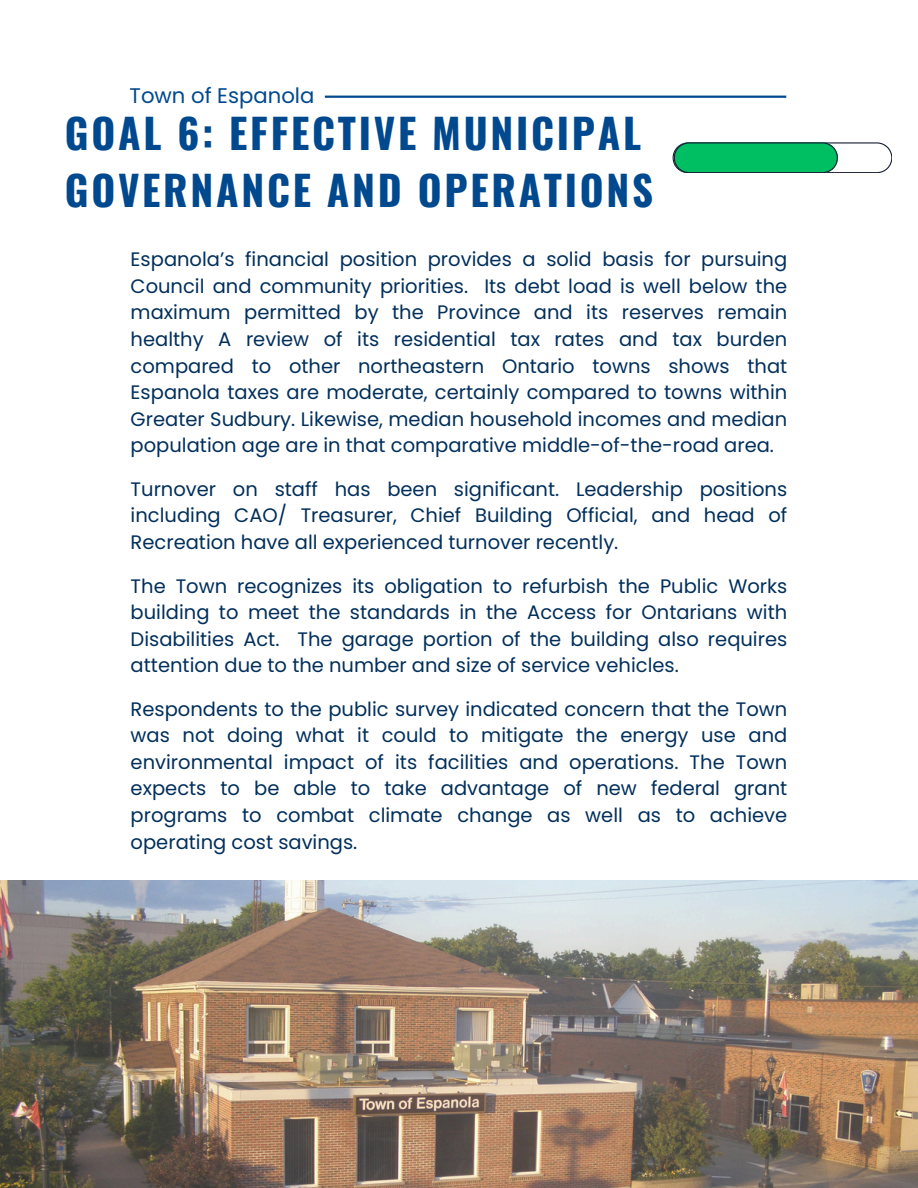
<style>
.page{position:relative;width:918px;height:1188px;background:#fff}
.page>*{position:absolute;margin:0;border:0;box-sizing:border-box;transform-origin:0 0}
.t1{font:700 40.95px/57.2px "Oswald";letter-spacing:.065em;color:#00498f}
.t2{font:21.15px "Poppins";color:#00498f}
.t3{font:19.5px/26.5px "Poppins";color:#022f5b;text-align:justify}
</style>
<div class="page">
<hr style="left:325px;top:96px;width:461px;height:2px;background:#00498f">
<img style="left:0;top:881px;width:918px;height:307px">
<svg style="left:673px;top:142px;width:219px;height:31px"></svg>
<p class="t2" style="left:130px;top:81px;width:186px">Town of Espanola</p>
<p class="t1" style="left:65px;top:103px;width:590px">GOAL 6: EFFECTIVE MUNICIPAL<br>GOVERNANCE AND OPERATIONS</p>
<p class="t3" style="left:131px;top:246px;width:658px">Espanola’s financial position provides a solid basis for pursuing Council and community priorities. Its debt load is well below the maximum permitted by the Province and its reserves remain healthy A review of its residential tax rates and tax burden compared to other northeastern Ontario towns shows that Espanola taxes are moderate, certainly compared to towns within Greater Sudbury. Likewise, median household incomes and median population age are in that comparative middle-of-the-road area.</p>
<h1 class="t3" style="left:131px;top:476px;width:658px">Turnover on staff has been significant. Leadership positions including CAO/ Treasurer, Chief Building Official, and head of Recreation have all experienced turnover recently.</h1>
<p class="t3" style="left:131px;top:572px;width:658px">The Town recognizes its obligation to refurbish the Public Works building to meet the standards in the Access for Ontarians with Disabilities Act. The garage portion of the building also requires attention due to the number and size of service vehicles.</p>
<p class="t3" style="left:131px;top:696px;width:658px">Respondents to the public survey indicated concern that the Town was not doing what it could to mitigate the energy use and environmental impact of its facilities and operations. The Town expects to be able to take advantage of new federal grant programs to combat climate change as well as to achieve operating cost savings.</p>
</div>
